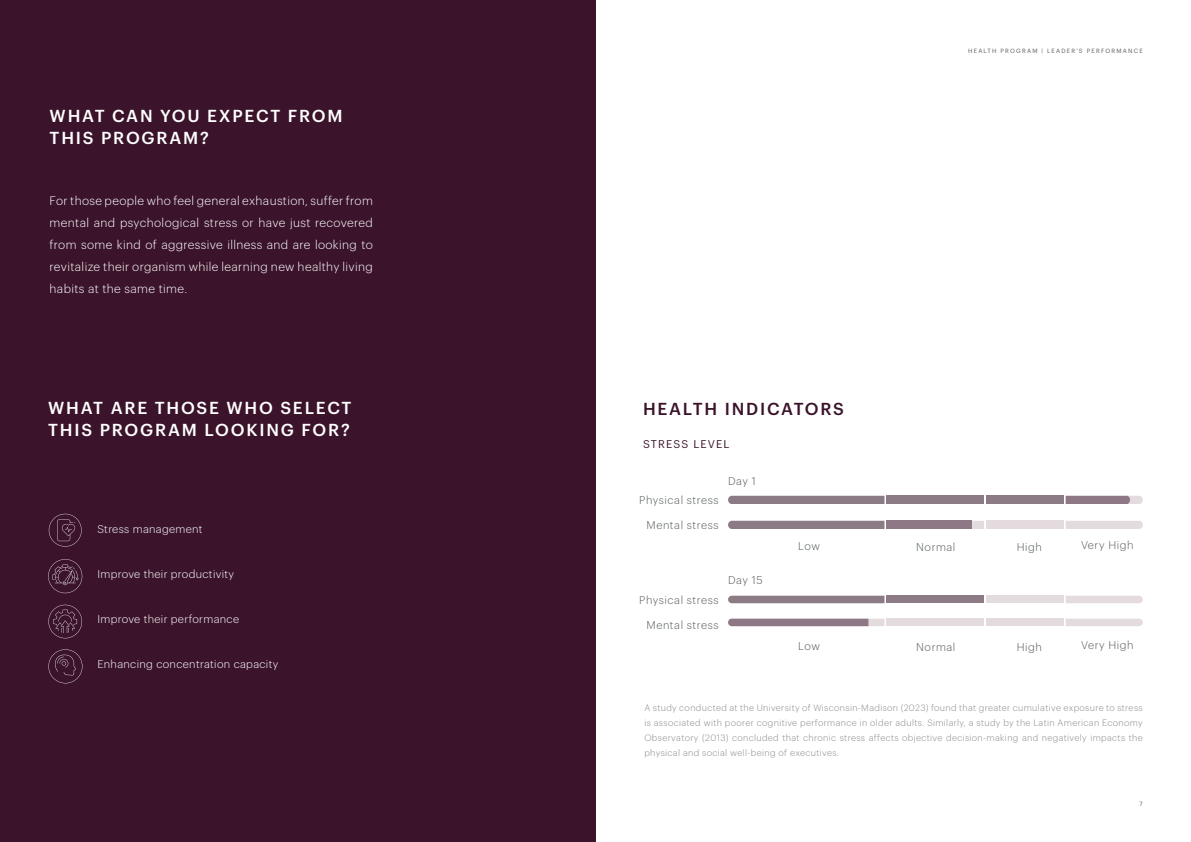
<style>
.page{position:relative;width:1191px;height:842px;background:#fff}
.page>*{position:absolute;margin:0;border:0;box-sizing:border-box;transform-origin:0 0}
.Cuerpo_de_texto{font:500 17px/22px "Graphik";letter-spacing:.105em;color:#fff}
.Cuerpo_de_texto-2{font:500 17px "Graphik";letter-spacing:.105em;color:#3b142b}
.Cuerpo_de_texto-3{font:300 12px/22px "Graphik";letter-spacing:.03em;color:#fff;text-align:justify}
.Cuerpo_de_texto-4{font:300 11px "Graphik";letter-spacing:.05em;color:#54595b}
.Cuerpo_de_texto-5{font:300 11px "Graphik";letter-spacing:.03em;color:#fff}
.Cuerpo_de_texto-6{font:11px "Graphik";letter-spacing:.105em;color:#3b142b}
.Cuerpo_de_texto-7{font:300 9px/15px "Graphik";letter-spacing:.04em;color:#8a8a8e;text-align:justify}
.t1{font:6px "Graphik";letter-spacing:.205em;color:#5a5c60}
</style>
<div class="page">
<div style="left:0;top:0;width:595px;height:842px;background:#3b142b"></div>
<svg style="left:48px;top:559px;width:34px;height:34px"></svg>
<svg style="left:49px;top:514px;width:33px;height:33px"></svg>
<svg style="left:48px;top:605px;width:34px;height:33px"></svg>
<div style="left:886px;top:496px;width:98px;height:8px;background:#8c7a85"></div>
<svg style="left:728px;top:496px;width:156px;height:8px"></svg>
<div style="left:986px;top:496px;width:77px;height:8px;background:#8c7a85"></div>
<svg style="left:1065px;top:496px;width:77px;height:8px"></svg>
<div style="left:728px;top:521px;width:256px;height:8px;background:#8c7a85"></div>
<div style="left:986px;top:521px;width:77px;height:8px;background:#e3dbde"></div>
<svg style="left:1065px;top:521px;width:77px;height:8px"></svg>
<div style="left:986px;top:596px;width:77px;height:7px;background:#e3dbde"></div>
<div style="left:886px;top:596px;width:98px;height:7px;background:#8c7a85"></div>
<svg style="left:728px;top:596px;width:156px;height:7px"></svg>
<svg style="left:1065px;top:596px;width:77px;height:7px"></svg>
<div style="left:886px;top:619px;width:98px;height:7px;background:#e3dbde"></div>
<svg style="left:728px;top:619px;width:156px;height:7px"></svg>
<div style="left:986px;top:619px;width:77px;height:7px;background:#e3dbde"></div>
<svg style="left:1065px;top:619px;width:77px;height:7px"></svg>
<svg style="left:48px;top:649px;width:34px;height:34px"></svg>
<p class="Cuerpo_de_texto" style="left:50px;top:103px;width:294px">WHAT CAN YOU EXPECT FROM<br>THIS PROGRAM?</p>
<p class="Cuerpo_de_texto-3" style="left:50px;top:188px;width:325px">For those people who feel general exhaustion, suffer from mental and psychological stress or have just recovered from some kind of aggressive illness and are looking to revitalize their organism while learning new healthy living habits at the same time.</p>
<p class="Cuerpo_de_texto" style="left:48px;top:395px;width:305px">WHAT ARE THOSE WHO SELECT<br>THIS PROGRAM LOOKING FOR?</p>
<p class="Cuerpo_de_texto-5" style="left:97px;top:521px;width:107px">Stress management</p>
<p class="Cuerpo_de_texto-5" style="left:97px;top:566px;width:138px">Improve their productivity</p>
<p class="Cuerpo_de_texto-5" style="left:97px;top:611px;width:143px">Improve their performance</p>
<p class="Cuerpo_de_texto-5" style="left:97px;top:656px;width:182px">Enhancing concentration capacity</p>
<p class="t1" style="left:968px;top:46px;width:176px">HEALTH PROGRAM | LEADER’S PERFORMANCE</p>
<p class="Cuerpo_de_texto-2" style="left:643px;top:396px;width:202px">HEALTH INDICATORS</p>
<p class="Cuerpo_de_texto-6" style="left:643px;top:436px;width:88px">STRESS LEVEL</p>
<p class="Cuerpo_de_texto-4" style="left:639px;top:492px;width:81px">Physical stress</p>
<p class="Cuerpo_de_texto-4" style="left:646px;top:517px;width:74px">Mental stress</p>
<p class="Cuerpo_de_texto-4" style="left:728px;top:473px;width:29px">Day 1</p>
<p class="Cuerpo_de_texto-4" style="left:639px;top:592px;width:81px">Physical stress</p>
<p class="Cuerpo_de_texto-4" style="left:646px;top:616px;width:74px">Mental stress</p>
<p class="Cuerpo_de_texto-4" style="left:728px;top:572px;width:36px">Day 15</p>
<p class="Cuerpo_de_texto-4" style="left:798px;top:538px;width:23px">Low</p>
<p class="Cuerpo_de_texto-4" style="left:798px;top:638px;width:23px">Low</p>
<p class="Cuerpo_de_texto-4" style="left:916px;top:539px;width:41px">Normal</p>
<p class="Cuerpo_de_texto-4" style="left:916px;top:639px;width:41px">Normal</p>
<p class="Cuerpo_de_texto-4" style="left:1016px;top:539px;width:27px">High</p>
<p class="Cuerpo_de_texto-4" style="left:1016px;top:639px;width:27px">High</p>
<p class="Cuerpo_de_texto-4" style="left:1081px;top:537px;width:54px">Very High</p>
<p class="Cuerpo_de_texto-4" style="left:1081px;top:637px;width:54px">Very High</p>
<p class="Cuerpo_de_texto-7" style="left:644px;top:699px;width:500px">A study conducted at the University of Wisconsin-Madison (2023) found that greater cumulative exposure to stress is associated with poorer cognitive performance in older adults. Similarly, a study by the Latin American Economy Observatory (2013) concluded that chronic stress affects objective decision-making and negatively impacts the physical and social well-being of executives.</p>
<p class="t1" style="left:1139px;top:799px;width:5px">7</p>
</div>
